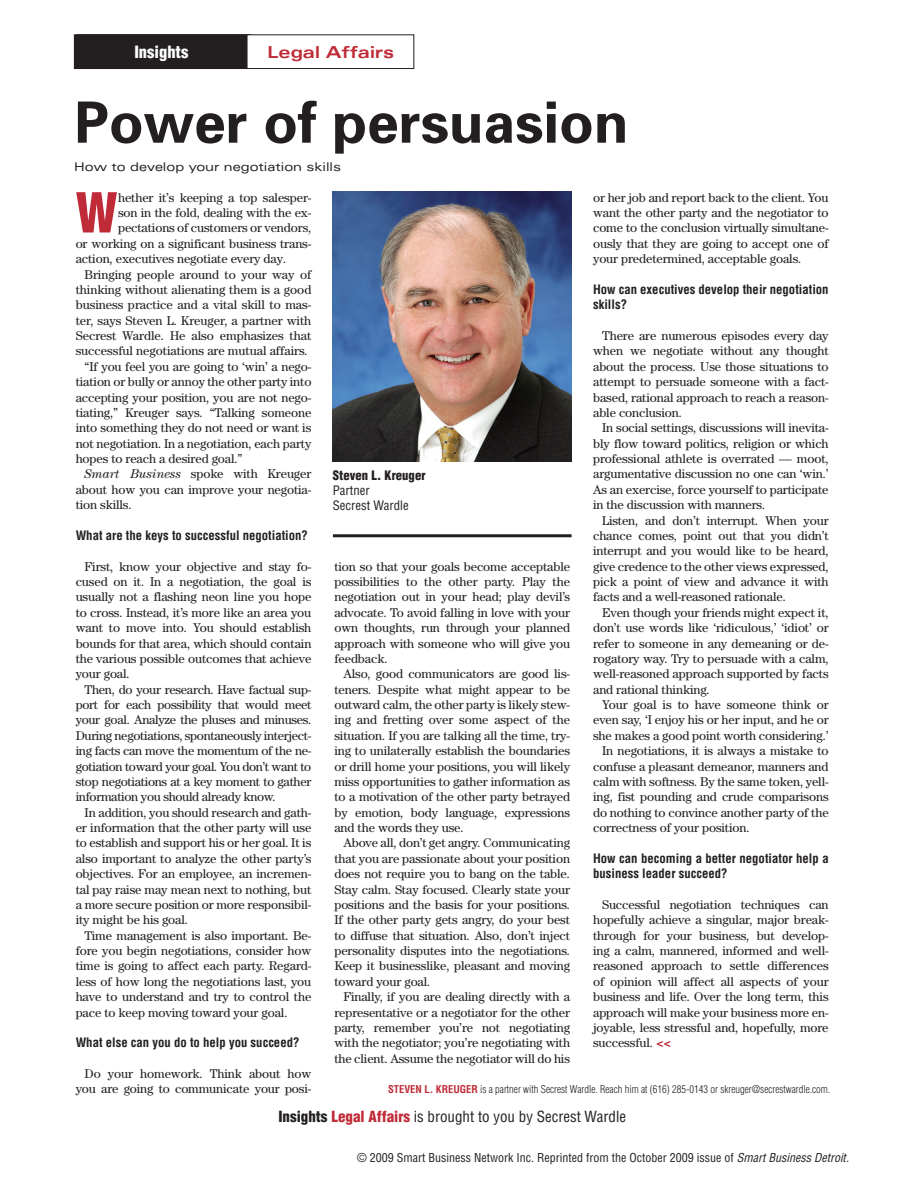
<style>
.page{position:relative;width:918px;height:1188px;background:#fff}
.page>*{position:absolute;margin:0;border:0;box-sizing:border-box;transform-origin:0 0}
.Headline{font:700 57px "Univers";letter-spacing:-.005em;color:#231f20}
.First_Paragraph{font:900 condensed 53.7px "Helvetica";color:#bf2b37}
.t1{font:900 condensed 16.5px "Helvetica";color:#fff}
.Topic{font:700 expanded 16.5px "Univers";color:#bf2b37}
.t2{font:condensed 15px "Helvetica";color:#231f20}
.Content{font:12.75px/15.3px "Century";letter-spacing:-.01em;color:#231f20;text-align:justify}
.Questions{font:700 condensed 12.75px/15.3px "Helvetica";color:#231f20}
.First_Paragraph-2{font:12.75px "Century";letter-spacing:-.01em;color:#231f20}
.Picture_-_Title__Com{font:condensed 12.75px "Helvetica";color:#231f20}
.Picture_-_Name{font:900 condensed 12.75px "Helvetica";color:#231f20}
.t3{font:condensed 12px "Helvetica";color:#231f20}
.Drophead{font:expanded 12px "Univers";color:#231f20}
.Content-2{font:300 condensed 10.5px "Helvetica";color:#231f20}
.s1{font-weight:700;color:#bf2b37}
.s2{font-style:italic}
.s3{font-weight:900}
.s4{font-weight:900;color:#bf2b37}
</style>
<div class="page">
<div style="left:74px;top:35px;width:174px;height:34px;background:#231f20"></div>
<div style="left:247px;top:35px;width:167px;height:34px;border:1px solid #231f20"></div>
<hr style="left:333px;top:534px;width:239px;height:3px;background:#231f20">
<img style="left:333px;top:192px;width:239px;height:270px">
<p class="t1" style="left:137px;top:42px;width:56px">Insights</p>
<p class="t1" style="left:134px;top:42px;width:56px">Insights</p>
<p class="Topic" style="left:267px;top:43px;width:128px">Legal Affairs</p>
<p class="Headline" style="left:74px;top:88px;width:556px">Power of persuasion</p>
<p class="Drophead" style="left:74px;top:159px;width:268px">How to develop your negotiation skills</p>
<p class="First_Paragraph" style="left:76px;top:179px;width:43px">W</p>
<p class="First_Paragraph-2" style="left:118px;top:190px;width:195px">hether it’s keeping a top salesper-</p>
<p class="Content" style="left:593px;top:190px;width:237px">or her job and report back to the client. You want the other party and the negotiator to come to the conclusion virtually simultane&shy;ously that they are going to accept one of your predetermined, acceptable goals.</p>
<p class="Questions" style="left:593px;top:282px;width:237px">How can executives develop their negotiation skills?</p>
<p class="Content" style="left:593px;top:328px;width:237px;text-indent:9px">There are numerous episodes every day when we negotiate without any thought about the process. Use those situations to attempt to persuade someone with a fact&shy;based, rational approach to reach a reason&shy;able conclusion.</p>
<p class="Content" style="left:593px;top:420px;width:237px;text-indent:9px">In social settings, discussions will inevita&shy;bly flow toward politics, religion or which professional athlete is overrated — moot, argumentative discussion no one can ‘win.’ As an exercise, force yourself to participate in the discussion with manners.</p>
<p class="Content" style="left:593px;top:512px;width:237px;text-indent:9px">Listen, and don’t interrupt. When your chance comes, point out that you didn’t interrupt and you would like to be heard, give credence to the other views expressed, pick a point of view and advance it with facts and a well-reasoned rationale.</p>
<p class="Content" style="left:593px;top:605px;width:237px;text-indent:9px">Even though your friends might expect it, don’t use words like ‘ridiculous,’ ‘idiot’ or refer to someone in any demeaning or de&shy;rogatory way. Try to persuade with a calm, well-reasoned approach supported by facts and rational thinking.</p>
<p class="Content" style="left:593px;top:697px;width:237px;text-indent:9px">Your goal is to have someone think or even say, ‘I enjoy his or her input, and he or she makes a good point worth considering.’</p>
<p class="Content" style="left:593px;top:743px;width:237px;text-indent:9px">In negotiations, it is always a mistake to confuse a pleasant demeanor, manners and calm with softness. By the same token, yell&shy;ing, fist pounding and crude comparisons do nothing to convince another party of the correctness of your position.</p>
<p class="Questions" style="left:593px;top:850px;width:237px">How can becoming a better negotiator help a business leader succeed?</p>
<p class="Content" style="left:593px;top:897px;width:237px;text-indent:9px">Successful negotiation techniques can hopefully achieve a singular, major break&shy;through for your business, but develop&shy;ing a calm, mannered, informed and well&shy;reasoned approach to settle differences of opinion will affect all aspects of your business and life. Over the long term, this approach will make your business more en&shy;joyable, less stressful and, hopefully, more successful. <span class="s1">&lt;&lt;</span></p>
<p class="Content-2" style="left:388px;top:1083px;width:444px"><span class="s1">STEVEN L. KREUGER</span> is a partner with Secrest Wardle. Reach him at (616) 285-0143 or skreuger@secrestwardle.com.</p>
<p class="First_Paragraph-2" style="left:118px;top:205px;width:195px">son in the fold, dealing with the ex-</p>
<p class="First_Paragraph-2" style="left:118px;top:221px;width:195px">pectations of customers or vendors,</p>
<p class="First_Paragraph-2" style="left:76px;top:236px;width:237px">or working on a significant business trans-</p>
<p class="First_Paragraph-2" style="left:76px;top:251px;width:212px">action, executives negotiate every day.</p>
<p class="Content" style="left:76px;top:266px;width:237px;text-indent:9px">Bringing people around to your way of thinking without alienating them is a good business practice and a vital skill to mas&shy;ter, says Steven L. Kreuger, a partner with Secrest Wardle. He also emphasizes that successful negotiations are mutual affairs.</p>
<p class="Content" style="left:76px;top:359px;width:237px;text-indent:9px">“If you feel you are going to ‘win’ a nego&shy;tiation or bully or annoy the other party into accepting your position, you are not nego&shy;tiating,” Kreuger says. “Talking someone into something they do not need or want is not negotiation. In a negotiation, each party hopes to reach a desired goal.”</p>
<p class="Content" style="left:76px;top:466px;width:237px;text-indent:9px"><span class="s2">Smart Business</span> spoke with Kreuger about how you can improve your negotia&shy;tion skills.</p>
<p class="Questions" style="left:76px;top:528px;width:234px">What are the keys to successful negotiation?</p>
<p class="Content" style="left:76px;top:559px;width:237px;text-indent:9px">First, know your objective and stay fo&shy;cused on it. In a negotiation, the goal is usually not a flashing neon line you hope to cross. Instead, it’s more like an area you want to move into. You should establish bounds for that area, which should contain the various possible outcomes that achieve your goal.</p>
<p class="Content" style="left:76px;top:682px;width:237px;text-indent:9px">Then, do your research. Have factual sup&shy;port for each possibility that would meet your goal. Analyze the pluses and minuses.<br>During negotiations, spontaneously interject&shy;ing facts can move the momentum of the ne&shy;gotiation toward your goal. You don’t want to stop negotiations at a key moment to gather information you should already know.</p>
<p class="Content" style="left:76px;top:805px;width:237px;text-indent:9px">In addition, you should research and gath&shy;er information that the other party will use to establish and support his or her goal. It is also important to analyze the other party’s objectives. For an employee, an incremen&shy;tal pay raise may mean next to nothing, but a more secure position or more responsibil&shy;ity might be his goal.</p>
<p class="Content" style="left:76px;top:927px;width:237px;text-indent:9px">Time management is also important. Be&shy;fore you begin negotiations, consider how time is going to affect each party. Regard&shy;less of how long the negotiations last, you have to understand and try to control the pace to keep moving toward your goal.</p>
<p class="Questions" style="left:76px;top:1035px;width:225px">What else can you do to help you succeed?</p>
<p class="Content" style="left:76px;top:1066px;width:237px;text-align:right">Do your homework. Think about how you are going to communicate your posi-</p>
<p class="Picture_-_Name" style="left:333px;top:467px;width:94px">Steven L. Kreuger</p>
<p class="Picture_-_Title__Com" style="left:333px;top:483px;width:38px">Partner</p>
<p class="Picture_-_Title__Com" style="left:333px;top:498px;width:77px">Secrest Wardle</p>
<p class="Content" style="left:334px;top:558px;width:237px">tion so that your goals become acceptable possibilities to the other party. Play the negotiation out in your head; play devil’s advocate. To avoid falling in love with your own thoughts, run through your planned approach with someone who will give you feedback.</p>
<p class="Content" style="left:334px;top:666px;width:237px;text-indent:9px">Also, good communicators are good lis&shy;teners. Despite what might appear to be outward calm, the other party is likely stew&shy;ing and fretting over some aspect of the situation. If you are talking all the time, try&shy;ing to unilaterally establish the boundaries or drill home your positions, you will likely miss opportunities to gather information as to a motivation of the other party betrayed by emotion, body language, expressions and the words they use.</p>
<p class="Content" style="left:334px;top:835px;width:237px;text-indent:9px">Above all, don’t get angry. Communicating that you are passionate about your position does not require you to bang on the table.<br>Stay calm. Stay focused. Clearly state your positions and the basis for your positions.<br>If the other party gets angry, do your best to diffuse that situation. Also, don’t inject personality disputes into the negotiations.<br>Keep it businesslike, pleasant and moving toward your goal.</p>
<p class="Content" style="left:334px;top:989px;width:237px;text-indent:9px">Finally, if you are dealing directly with a representative or a negotiator for the other party, remember you’re not negotiating with the negotiator; you’re negotiating with the client. Assume the negotiator will do his</p>
<p class="t2" style="left:278px;top:1107px;width:349px"><span class="s3">Insights</span> <span class="s4">Legal Affairs</span> is brought to you by Secrest Wardle</p>
<p class="t3" style="left:357px;top:1150px;width:493px">© 2009 Smart Business Network Inc. Reprinted from the October 2009 issue of <span class="s2">Smart Business Detroit.</span></p>
</div>
